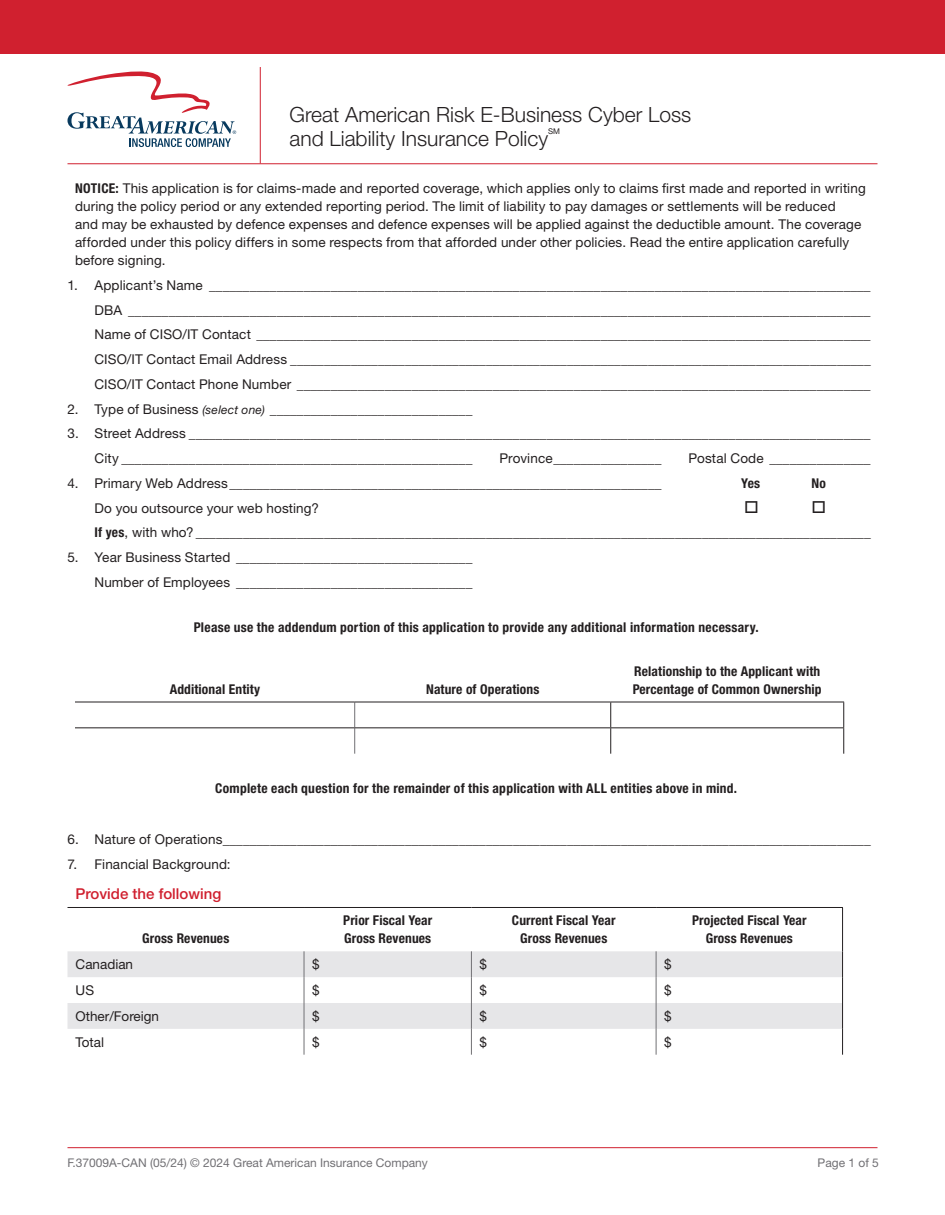
<style>
.page{position:relative;width:945px;height:1215px;background:#fff}
.page>*{position:absolute;margin:0;border:0;box-sizing:border-box;transform-origin:0 0}
.t1{font:300 21px/24px "Helvetica Neue LT Std";color:#231f20}
.t2{font:500 15px "Helvetica Neue LT Std";color:#d0202f}
.t3{font:13.5px/24.8px "Helvetica Neue LT Std";letter-spacing:.01em;color:#231f20}
.t4{font:700 condensed 13.5px/18px "Helvetica Neue LT Std";letter-spacing:.01em;color:#231f20}
.t5{font:12px "Helvetica Neue LT Std";color:#717074}
.t6{font:7.8px "Helvetica Neue LT Std";color:#231f20}
.s1{font-weight:700;font-stretch:condensed}
.s2{font-style:italic;font-size:12px}
</style>
<div class="page">
<div style="left:0;top:0;width:945px;height:54px;background:#d0202f"></div>
<hr style="left:68px;top:1147px;width:810px;height:1px;background:#d0202f">
<svg style="left:75px;top:701px;width:769px;height:1px"></svg>
<svg style="left:75px;top:702px;width:769px;height:52px"></svg>
<hr style="left:75px;top:727px;width:280px;height:1px;background:#231f20">
<hr style="left:355px;top:727px;width:256px;height:1px;background:#231f20">
<hr style="left:611px;top:727px;width:233px;height:1px;background:#231f20">
<svg style="left:68px;top:951px;width:774px;height:78px;fill:#e6e6e8"></svg>
<svg style="left:304px;top:951px;width:1px;height:104px"></svg>
<svg style="left:471px;top:951px;width:1px;height:104px"></svg>
<svg style="left:656px;top:951px;width:1px;height:104px"></svg>
<hr style="left:68px;top:907px;width:236px;height:1px;background:#231f20">
<hr style="left:304px;top:907px;width:167px;height:1px;background:#231f20">
<hr style="left:471px;top:907px;width:185px;height:1px;background:#231f20">
<hr style="left:656px;top:907px;width:187px;height:1px;background:#231f20">
<hr style="left:842px;top:908px;width:1px;height:43px;background:#231f20">
<svg style="left:842px;top:951px;width:1px;height:104px"></svg>
<hr style="left:68px;top:163px;width:810px;height:1px;background:#d0202f">
<hr style="left:260px;top:67px;width:1px;height:96px;background:#d0202f">
<svg style="left:67px;top:71px;width:169px;height:76px"></svg>
<h1 class="t1" style="left:290px;top:102px;width:403px">Great American Risk E-Business Cyber Loss and Liability Insurance Policy</h1>
<p class="t6" style="left:548px;top:127px;width:13px">SM</p>
<p class="t3" style="left:75px;top:179px;width:792px;line-height:18px"><span class="s1">NOTICE:</span> This application is for claims-made and reported coverage, which applies only to claims first made and reported in writing during the policy period or any extended reporting period. The limit of liability to pay damages or settlements will be reduced<br>and may be exhausted by defence expenses and defence expenses will be applied against the deductible amount. The coverage afforded under this policy differs in some respects from that afforded under other policies. Read the entire application carefully before signing.</p>
<p class="t3" style="left:94px;top:273px;width:778px;text-align:justify;text-indent:-27px">1. Applicant’s Name __________________________________________________________________________________________________ DBA ______________________________________________________________________________________________________________ Name of CISO/IT Contact ___________________________________________________________________________________________ CISO/IT Contact Email Address ______________________________________________________________________________________ CISO/IT Contact Phone Number _____________________________________________________________________________________</p>
<p class="t3" style="left:68px;top:396px;width:406px">2. Type of Business <span class="s2">(select one)</span> ______________________________</p>
<p class="t3" style="left:94px;top:421px;width:778px;text-indent:-27px">3. Street Address _____________________________________________________________________________________________________<br>City ____________________________________________________</p>
<p class="t3" style="left:500px;top:446px;width:163px">Province________________</p>
<p class="t3" style="left:688px;top:446px;width:184px">Postal Code _______________</p>
<p class="t3" style="left:68px;top:471px;width:596px">4. Primary Web Address________________________________________________________________</p>
<p class="t4" style="left:741px;top:474px;width:21px">Yes</p>
<p class="t4" style="left:812px;top:474px;width:16px">No</p>
<p class="t3" style="left:94px;top:495px;width:226px">Do you outsource your web hosting?</p>
<p class="t3" style="left:94px;top:520px;width:778px"><span class="s1">If yes</span>, with who? ____________________________________________________________________________________________________</p>
<p class="t3" style="left:68px;top:545px;width:406px;text-align:right">5. Year Business Started ___________________________________<br>Number of Employees ___________________________________</p>
<p class="t4" style="left:194px;top:618px;width:566px">Please use the addendum portion of this application to provide any additional information necessary.</p>
<p class="t4" style="left:170px;top:680px;width:92px">Additional Entity</p>
<p class="t4" style="left:426px;top:680px;width:115px">Nature of Operations</p>
<p class="t4" style="left:633px;top:662px;width:190px">Relationship to the Applicant with<br>Percentage of Common Ownership</p>
<p class="t4" style="left:215px;top:779px;width:523px">Complete each question for the remainder of this application with ALL entities above in mind.</p>
<p class="t3" style="left:68px;top:827px;width:805px">6. Nature of Operations________________________________________________________________________________________________</p>
<p class="t3" style="left:68px;top:852px;width:165px">7. Financial Background:</p>
<p class="t2" style="left:76px;top:885px;width:147px">Provide the following</p>
<p class="t4" style="left:142px;top:929px;width:89px">Gross Revenues</p>
<p class="t4" style="left:343px;top:911px;width:91px">Prior Fiscal Year<br>Gross Revenues</p>
<p class="t4" style="left:512px;top:911px;width:105px;text-align:center">Current Fiscal Year<br>Gross Revenues</p>
<p class="t4" style="left:692px;top:911px;width:116px;text-align:center">Projected Fiscal Year<br>Gross Revenues</p>
<p class="t3" style="left:76px;top:952px;width:59px">Canadian</p>
<p class="t3" style="left:312px;top:952px;width:9px">$</p>
<p class="t3" style="left:480px;top:952px;width:9px">$</p>
<p class="t3" style="left:664px;top:952px;width:9px">$</p>
<p class="t3" style="left:76px;top:978px;width:20px">US</p>
<p class="t3" style="left:312px;top:978px;width:9px">$</p>
<p class="t3" style="left:480px;top:978px;width:9px">$</p>
<p class="t3" style="left:664px;top:978px;width:9px">$</p>
<p class="t3" style="left:76px;top:1003px;width:85px">Other/Foreign</p>
<p class="t3" style="left:312px;top:1003px;width:9px">$</p>
<p class="t3" style="left:480px;top:1003px;width:9px">$</p>
<p class="t3" style="left:664px;top:1003px;width:9px">$</p>
<p class="t3" style="left:76px;top:1029px;width:30px">Total</p>
<p class="t3" style="left:312px;top:1029px;width:9px">$</p>
<p class="t3" style="left:480px;top:1029px;width:9px">$</p>
<p class="t3" style="left:664px;top:1029px;width:9px">$</p>
<p class="t5" style="left:68px;top:1156px;width:362px">F.37009A-CAN (05/24) © 2024 Great American Insurance Company</p>
<p class="t5" style="left:818px;top:1156px;width:63px">Page 1 of 5</p>
</div>
